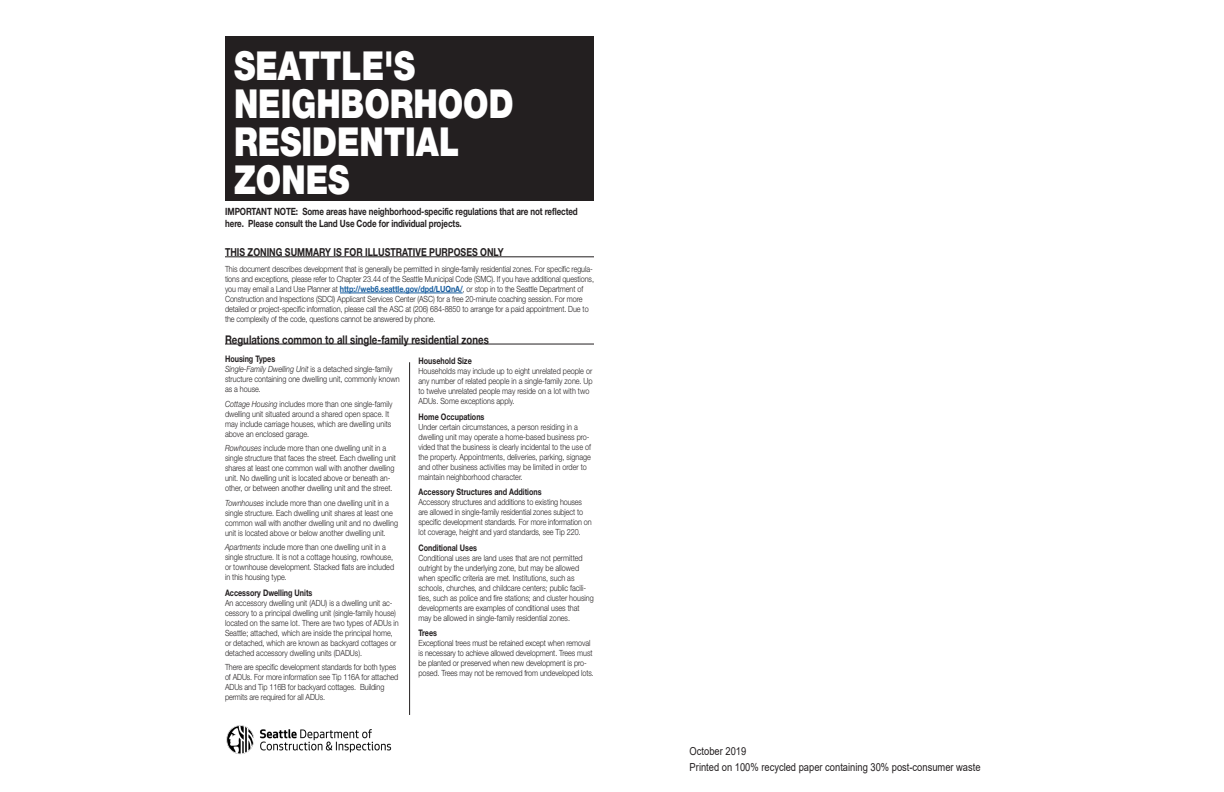
<style>
.page{position:relative;width:1224px;height:792px;background:#fff}
.page>*{position:absolute;margin:0;border:0;box-sizing:border-box;transform-origin:0 0}
.t1{font:900 40px/38px "Helvetica Neue";color:#fff;scale:.8 1}
.t2{font:700 12px "Helvetica Neue";color:#231f20;scale:.8 1}
.text_5{font:11px "Arial";color:#231f20;scale:.85 1}
.text_3{font:700 11px "Helvetica Neue";color:#231f20;scale:.8 1}
.text_4{font:700 10px/12px "Helvetica Neue";letter-spacing:-.01em;color:#231f20;scale:.8 1}
.text_4-2{font:700 9px "Helvetica Neue";color:#231f20;scale:.8 1}
.text_5-2{font:300 8.5px/10px "Helvetica Neue";color:#231f20;scale:.85 1}
.text_4-3{font:300 8.5px/10px "Helvetica Neue";color:#231f20;scale:.85 1}
.s1{font-weight:700;color:#175d9e}
.s2{font-style:italic}
</style>
<div class="page">
<div style="left:225px;top:36px;width:369px;height:164px;background:#231f20"></div>
<hr style="left:225px;top:256px;width:369px;height:1px;background:#231f20">
<hr style="left:340px;top:293px;width:123px;height:1px;background:#175d9e">
<hr style="left:409px;top:362px;width:1px;height:353px;background:#231f20">
<hr style="left:225px;top:344px;width:369px;height:1px;background:#231f20">
<img style="left:226px;top:725px;width:166px;height:30px">
<p class="t1" style="left:234px;top:47px;width:351px">SEATTLE'S<br>NEIGHBORHOOD<br>RESIDENTIAL<br>ZONES</p>
<p class="text_4" style="left:225px;top:206px;width:442px">IMPORTANT NOTE: Some areas have neighborhood-specific regulations that are not reflected here. Please consult the Land Use Code for individual projects.</p>
<p class="text_3" style="left:225px;top:246px;width:350px">THIS ZONING SUMMARY IS FOR ILLUSTRATIVE PURPOSES ONLY</p>
<p class="text_5-2" style="left:225px;top:264px;width:436px">This document describes development that is generally be permitted in single-family residential zones. For specific regula&shy;tions and exceptions, please refer to Chapter 23.44 of the Seattle Municipal Code (SMC). If you have additional questions, you may email a Land Use Planner at <span class="s1">http://web6.seattle.gov/dpd/LUQnA/</span>, or stop in to the Seattle Department of Construction and Inspections (SDCI) Applicant Services Center (ASC) for a free 20-minute coaching session. For more detailed or project-specific information, please call the ASC at (206) 684-8850 to arrange for a paid appointment. Due to the complexity of the code, questions cannot be answered by phone.</p>
<p class="t2" style="left:225px;top:332px;width:331px">Regulations common to all single-family residential zones</p>
<p class="text_4-2" style="left:225px;top:354px;width:64px">Housing Types</p>
<p class="text_5-2" style="left:225px;top:364px;width:207px"><span class="s2">Single-Family Dwelling Unit</span> is a detached single-family structure containing one dwelling unit, commonly known as a house.</p>
<p class="text_5-2" style="left:225px;top:399px;width:199px"><span class="s2">Cottage Housing</span> includes more than one single-family dwelling unit situated around a shared open space. It may include carriage houses, which are dwelling units above an enclosed garage.</p>
<p class="text_5-2" style="left:225px;top:443px;width:203px"><span class="s2">Rowhouses</span> include more than one dwelling unit in a single structure that faces the street. Each dwelling unit shares at least one common wall with another dwelling unit. No dwelling unit is located above or beneath an&shy;other, or between another dwelling unit and the street.</p>
<p class="text_5-2" style="left:225px;top:498px;width:205px"><span class="s2">Townhouses</span> include more than one dwelling unit in a single structure. Each dwelling unit shares at least one common wall with another dwelling unit and no dwelling unit is located above or below another dwelling unit.</p>
<p class="text_5-2" style="left:225px;top:542px;width:201px"><span class="s2">Apartments</span> include more than one dwelling unit in a single structure. It is not a cottage housing, rowhouse, or townhouse development. Stacked flats are included in this housing type.</p>
<p class="text_4-2" style="left:225px;top:587px;width:111px">Accessory Dwelling Units</p>
<p class="text_4-3" style="left:225px;top:598px;width:206px">An accessory dwelling unit (ADU) is a dwelling unit ac&shy;cessory to a principal dwelling unit (single-family house) located on the same lot. There are two types of ADUs in Seattle; attached, which are inside the principal home, or detached, which are known as backyard cottages or detached accessory dwelling units (DADUs).</p>
<p class="text_5-2" style="left:225px;top:662px;width:205px">There are specific development standards for both types of ADUs. For more information see Tip 116A for attached ADUs and Tip 116B for backyard cottages. Building permits are required for all ADUs.</p>
<p class="text_4-2" style="left:418px;top:356px;width:68px">Household Size</p>
<p class="text_4-3" style="left:418px;top:366px;width:206px">Households may include up to eight unrelated people or any number of related people in a single-family zone. Up to twelve unrelated people may reside on a lot with two ADUs. Some exceptions apply.</p>
<p class="text_4-2" style="left:418px;top:411px;width:84px">Home Occupations</p>
<p class="text_4-3" style="left:418px;top:422px;width:204px">Under certain circumstances, a person residing in a dwelling unit may operate a home-based business pro&shy;vided that the business is clearly incidental to the use of the property. Appointments, deliveries, parking, signage and other business activities may be limited in order to maintain neighborhood character.</p>
<p class="text_4-2" style="left:418px;top:487px;width:156px">Accessory Structures and Additions</p>
<p class="text_4-3" style="left:418px;top:497px;width:205px">Accessory structures and additions to existing houses are allowed in single-family residential zones subject to specific development standards. For more information on lot coverage, height and yard standards, see Tip 220.</p>
<p class="text_4-2" style="left:418px;top:542px;width:75px">Conditional Uses</p>
<p class="text_5-2" style="left:418px;top:553px;width:208px">Conditional uses are land uses that are not permitted outright by the underlying zone, but may be allowed when specific criteria are met. Institutions, such as schools, churches, and childcare centers; public facili&shy;ties, such as police and fire stations; and cluster housing developments are examples of conditional uses that may be allowed in single-family residential zones.</p>
<p class="text_4-2" style="left:418px;top:628px;width:25px">Trees</p>
<p class="text_5-2" style="left:418px;top:638px;width:208px">Exceptional trees must be retained except when removal is necessary to achieve allowed development. Trees must be planted or preserved when new development is pro&shy;posed. Trees may not be removed from undeveloped lots.</p>
<p class="text_5" style="left:690px;top:743px;width:68px">October 2019</p>
<p class="text_5" style="left:690px;top:759px;width:344px">Printed on 100% recycled paper containing 30% post-consumer waste</p>
</div>
